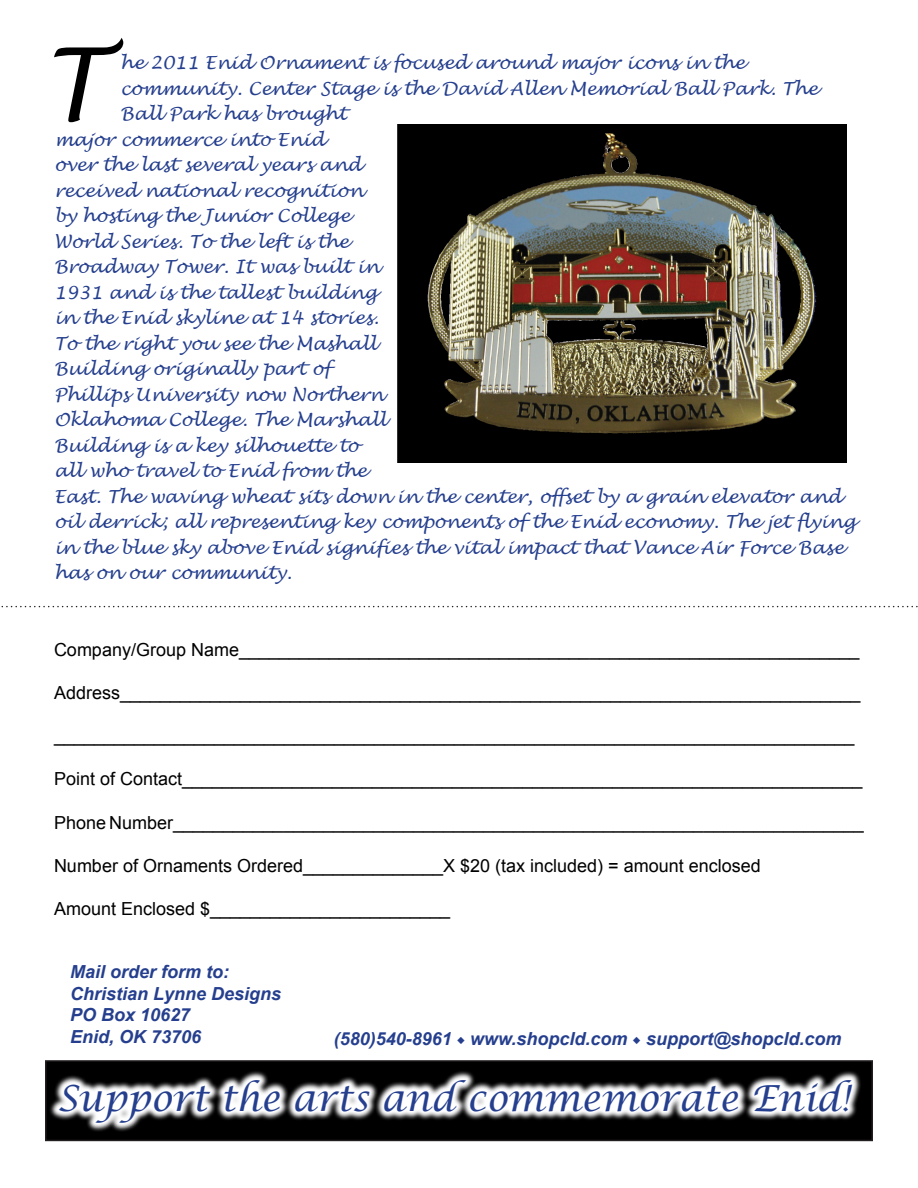
<style>
.page{position:relative;width:918px;height:1188px;background:#fff}
.page>*{position:absolute;margin:0;border:0;box-sizing:border-box;transform-origin:0 0}
.t1{font:italic 100.95px "Lucida Handwriting";color:#000}
.t2{font:italic 36px "Lucida Calligraphy";color:#253f8e}
.t3{font:italic 18px "Lucida Handwriting";color:#253f8e}
.t4{font:18px "Arial";color:#000}
.t5{font:italic 700 18px "Arial";color:#253f8e}
.s1{font-family:"Minion Pro";font-weight:400;font-style:normal}
</style>
<div class="page">
<div style="left:46px;top:1061px;width:826px;height:79px;background:#000"></div>
<div style="left:45px;top:1060px;width:828px;height:81px;border:2px solid #231f20"></div>
<img style="left:398px;top:124px;width:449px;height:338px">
<svg style="left:50px;top:1071px;width:811px;height:60px"></svg>
<svg style="left:1px;top:606px;width:917px;height:1px"></svg>
<p class="t1" style="left:41px;top:24px;width:69px">T</p>
<p class="t3" style="left:120px;top:52px;width:626px">he 2011 Enid Ornament is focused around major icons in the</p>
<p class="t3" style="left:120px;top:78px;width:699px">community. Center Stage is the David Allen Memorial Ball Park. The</p>
<p class="t3" style="left:120px;top:103px;width:228px">Ball Park has brought</p>
<p class="t3" style="left:54px;top:129px;width:273px">major commerce into Enid</p>
<p class="t3" style="left:54px;top:154px;width:309px">over the last several years and</p>
<p class="t3" style="left:54px;top:180px;width:311px">received national recognition</p>
<p class="t3" style="left:54px;top:205px;width:298px">by hosting the Junior College</p>
<p class="t3" style="left:54px;top:231px;width:297px">World Series. To the left is the</p>
<p class="t3" style="left:54px;top:256px;width:327px">Broadway Tower. It was built in</p>
<p class="t3" style="left:54px;top:282px;width:325px">1931 and is the tallest building</p>
<p class="t3" style="left:54px;top:307px;width:326px">in the Enid skyline at 14 stories.</p>
<p class="t3" style="left:54px;top:333px;width:324px">To the right you see the Mashall</p>
<p class="t3" style="left:54px;top:358px;width:278px">Building originally part of</p>
<p class="t3" style="left:54px;top:384px;width:331px">Phillips University now Northern</p>
<p class="t3" style="left:54px;top:409px;width:334px">Oklahoma College. The Marshall</p>
<p class="t3" style="left:54px;top:435px;width:306px">Building is a key silhouette to</p>
<p class="t3" style="left:54px;top:460px;width:315px">all who travel to Enid from the</p>
<p class="t3" style="left:54px;top:486px;width:789px">East. The waving wheat sits down in the center, offset by a grain elevator and</p>
<p class="t3" style="left:54px;top:511px;width:803px">oil derrick; all representing key components of the Enid economy. The jet flying</p>
<p class="t3" style="left:54px;top:537px;width:791px">in the blue sky above Enid signifies the vital impact that Vance Air Force Base</p>
<p class="t3" style="left:54px;top:562px;width:239px">has on our community.</p>
<p class="t4" style="left:54px;top:638px;width:807px">Company/Group Name______________________________________________________________</p>
<p class="t4" style="left:54px;top:681px;width:808px">Address__________________________________________________________________________</p>
<p class="t4" style="left:54px;top:724px;width:802px">________________________________________________________________________________</p>
<p class="t4" style="left:54px;top:767px;width:810px">Point of Contact____________________________________________________________________</p>
<p class="t4" style="left:54px;top:810px;width:811px">Phone Number_____________________________________________________________________</p>
<p class="t4" style="left:54px;top:854px;width:708px">Number of Ornaments Ordered______________X $20 (tax included) = amount enclosed</p>
<p class="t4" style="left:54px;top:897px;width:398px">Amount Enclosed $________________________</p>
<p class="t5" style="left:70px;top:960px;width:161px">Mail order form to:</p>
<p class="t5" style="left:70px;top:982px;width:213px">Christian Lynne Designs</p>
<p class="t5" style="left:70px;top:1003px;width:122px">PO Box 10627</p>
<p class="t5" style="left:70px;top:1025px;width:133px">Enid, OK 73706</p>
<p class="t5" style="left:334px;top:1027px;width:509px">(580)540-8961 <span class="s1">◆</span> www.shopcld.com <span class="s1">◆</span> support@shopcld.com</p>
<p class="t2" style="left:57px;top:1076px;width:794px">Support the arts and commemorate Enid!</p>
</div>
